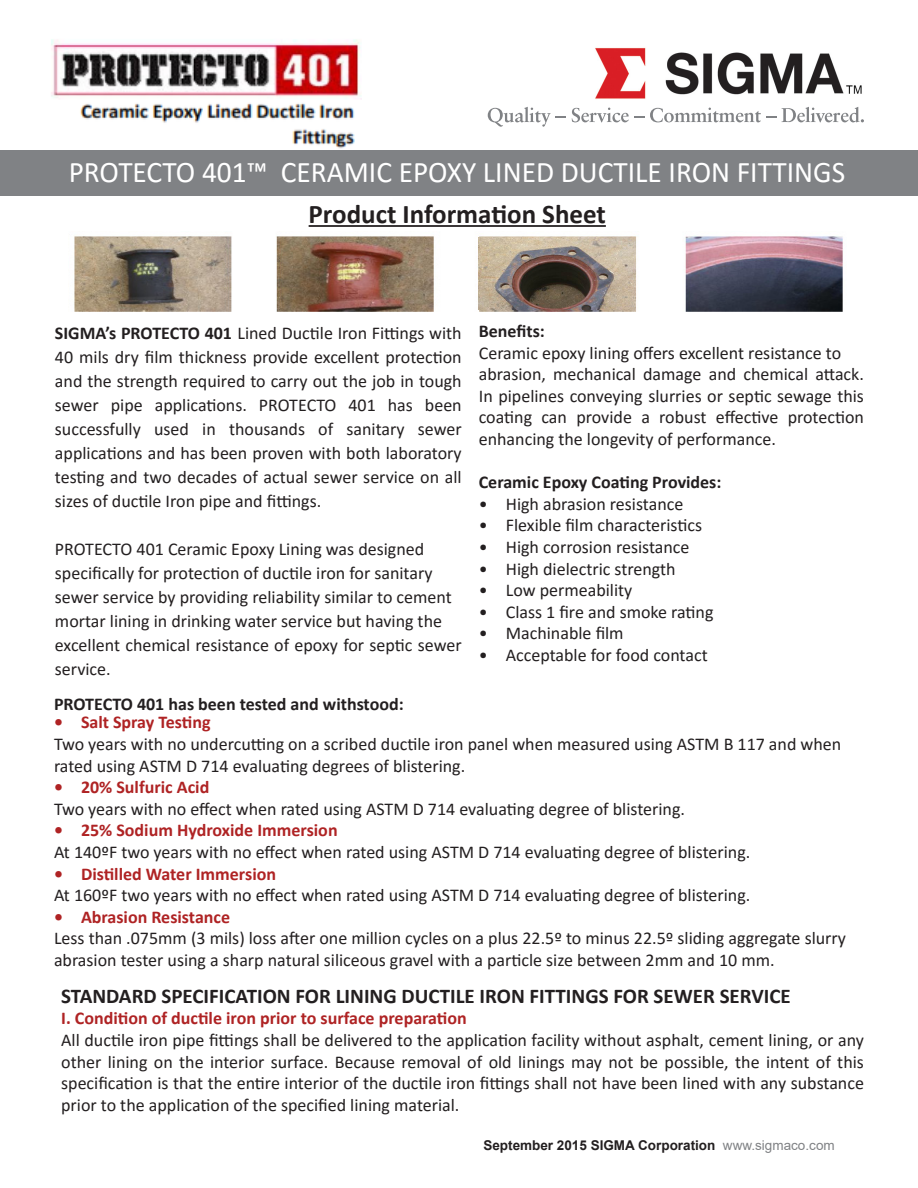
<style>
.page{position:relative;width:918px;height:1188px;background:#fff}
.page>*{position:absolute;margin:0;border:0;box-sizing:border-box;transform-origin:0 0}
.t1{font:30px "Calibri";color:#fff}
.t2{font:700 27px "Calibri";color:#231f20}
.t3{font:700 21px "Calibri";color:#231f20}
.t4{font:18px/24px "Calibri";color:#231f20;text-align:justify}
.t5{font:700 18px "Calibri";color:#af2324}
.t6{font:700 18px "Calibri";color:#231f20}
.t7{font:700 13.5px "Arial";color:#231f20}
.s1{font-weight:700}
.s2{font-weight:400;color:#808285}
</style>
<div class="page">
<img style="left:51px;top:39px;width:311px;height:110px">
<div style="left:0;top:150px;width:918px;height:46px;background:#808285"></div>
<img style="left:595px;top:47px;width:267px;height:52px">
<hr style="left:309px;top:225px;width:297px;height:2px;background:#231f20">
<svg style="left:488px;top:107px;width:78px;height:20px"></svg>
<svg style="left:572px;top:108px;width:72px;height:14px"></svg>
<svg style="left:650px;top:108px;width:126px;height:14px"></svg>
<svg style="left:782px;top:107px;width:82px;height:15px"></svg>
<img style="left:74px;top:236px;width:769px;height:76px">
<img style="left:479px;top:237px;width:155px;height:72px">
<p class="t1" style="left:69px;top:152px;width:778px">PROTECTO 401™ CERAMIC EPOXY LINED DUCTILE IRON FITTINGS</p>
<p class="t2" style="left:309px;top:195px;width:299px">Product Information Sheet</p>
<p class="t4" style="left:55px;top:321px;width:408px"><span class="s1">SIGMA’s PROTECTO 401</span> Lined Ductile Iron Fittings with 40 mils dry film thickness provide excellent protection and the strength required to carry out the job in tough sewer pipe applications. PROTECTO 401 has been successfully used in thousands of sanitary sewer applications and has been proven with both laboratory testing and two decades of actual sewer service on all sizes of ductile Iron pipe and fittings.</p>
<p class="t4" style="left:55px;top:537px;width:371px">PROTECTO 401 Ceramic Epoxy Lining was designed</p>
<p class="t4" style="left:55px;top:561px;width:379px">specifically for protection of ductile iron for sanitary</p>
<p class="t4" style="left:55px;top:585px;width:398px">sewer service by providing reliability similar to cement</p>
<p class="t4" style="left:55px;top:609px;width:389px">mortar lining in drinking water service but having the</p>
<p class="t4" style="left:55px;top:633px;width:408px">excellent chemical resistance of epoxy for septic sewer service.</p>
<p class="t6" style="left:479px;top:318px;width:68px">Benefits:</p>
<p class="t4" style="left:479px;top:340px;width:364px">Ceramic epoxy lining offers excellent resistance to</p>
<p class="t4" style="left:479px;top:363px;width:387px;line-height:21.6px">abrasion, mechanical damage and chemical attack.<br>In pipelines conveying slurries or septic sewage this coating can provide a robust effective protection enhancing the longevity of performance.</p>
<p class="t6" style="left:479px;top:469px;width:244px">Ceramic Epoxy Coating Provides:</p>
<p class="t4" style="left:479px;top:491px;width:206px">• High abrasion resistance</p>
<p class="t4" style="left:479px;top:513px;width:225px">• Flexible film characteristics</p>
<p class="t4" style="left:479px;top:534px;width:212px">• High corrosion resistance</p>
<p class="t4" style="left:479px;top:556px;width:198px">• High dielectric strength</p>
<p class="t4" style="left:479px;top:578px;width:155px">• Low permeability</p>
<p class="t4" style="left:479px;top:599px;width:236px">• Class 1 fire and smoke rating</p>
<p class="t4" style="left:479px;top:621px;width:146px">• Machinable film</p>
<p class="t4" style="left:479px;top:642px;width:230px">• Acceptable for food contact</p>
<p class="t6" style="left:54px;top:691px;width:351px">PROTECTO 401 has been tested and withstood:</p>
<p class="t5" style="left:54px;top:710px;width:158px">• Salt Spray Testing</p>
<p class="t4" style="left:54px;top:732px;width:789px">Two years with no undercutting on a scribed ductile iron panel when measured using ASTM B 117 and when</p>
<p class="t4" style="left:54px;top:753px;width:413px">rated using ASTM D 714 evaluating degrees of blistering.</p>
<p class="t5" style="left:54px;top:774px;width:157px">• 20% Sulfuric Acid</p>
<p class="t4" style="left:54px;top:796px;width:633px">Two years with no effect when rated using ASTM D 714 evaluating degree of blistering.</p>
<p class="t5" style="left:54px;top:818px;width:285px">• 25% Sodium Hydroxide Immersion</p>
<p class="t4" style="left:54px;top:840px;width:698px">At 140ºF two years with no effect when rated using ASTM D 714 evaluating degree of blistering.</p>
<p class="t5" style="left:54px;top:861px;width:224px">• Distilled Water Immersion</p>
<p class="t4" style="left:54px;top:883px;width:698px">At 160ºF two years with no effect when rated using ASTM D 714 evaluating degree of blistering.</p>
<p class="t5" style="left:54px;top:904px;width:178px">• Abrasion Resistance</p>
<p class="t4" style="left:54px;top:927px;width:794px;line-height:21.6px">Less than .075mm (3 mils) loss after one million cycles on a plus 22.5º to minus 22.5º sliding aggregate slurry abrasion tester using a sharp natural siliceous gravel with a particle size between 2mm and 10 mm.</p>
<p class="t3" style="left:61px;top:981px;width:731px">STANDARD SPECIFICATION FOR LINING DUCTILE IRON FITTINGS FOR SEWER SERVICE</p>
<p class="t5" style="left:61px;top:1006px;width:407px">I. Condition of ductile iron prior to surface preparation</p>
<p class="t4" style="left:61px;top:1029px;width:804px;line-height:21.6px">All ductile iron pipe fittings shall be delivered to the application facility without asphalt, cement lining, or any other lining on the interior surface. Because removal of old linings may not be possible, the intent of this specification is that the entire interior of the ductile iron fittings shall not have been lined with any substance prior to the application of the specified lining material.</p>
<p class="t7" style="left:483px;top:1136px;width:353px">September 2015 SIGMA Corporation <span class="s2">www.sigmaco.com</span></p>
</div>
